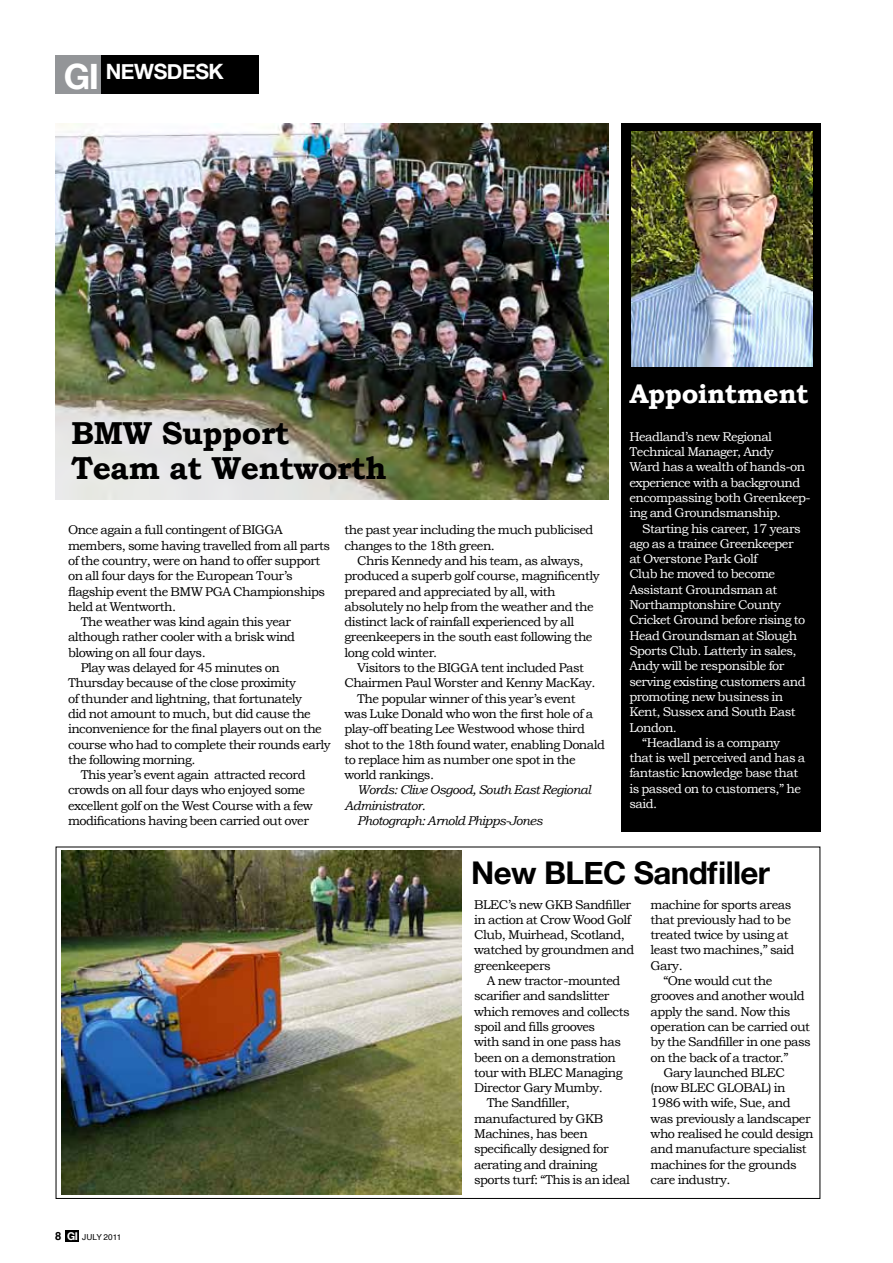
<style>
.page{position:relative;width:893px;height:1263px;background:#fff}
.page>*{position:absolute;margin:0;border:0;box-sizing:border-box;transform-origin:0 0}
.t1{font:700 31.8px/34.3px "Bookman Old Style";letter-spacing:-.02em;color:#000}
.t2{font:700 31.35px "Helvetica Neue";letter-spacing:-.02em;color:#000}
.t3{font:700 27px "Bookman Old Style";letter-spacing:-.02em;color:#fff}
.t4{font:700 21px "Helvetica Neue";letter-spacing:-.02em;color:#fff}
.t5{font:12.75px/15.3px "Bookman Old Style";letter-spacing:-.04em;color:#000}
.t6{font:12.75px/15.3px "Bookman Old Style";letter-spacing:-.04em;color:#fff}
.t7{font:italic 12.75px "Bookman Old Style";letter-spacing:-.04em;color:#000}
.t8{font:8.25px "Helvetica";color:#000}
.s1{font-size:34.95px}
.s2{font-weight:700;font-size:11.25px}
.s3{font-family:"Helvetica Neue";font-weight:700;font-size:10.8px;color:#fff}
</style>
<div class="page">
<img style="left:55px;top:123px;width:553px;height:377px">
<div style="left:621px;top:123px;width:200px;height:708px;background:#000"></div>
<img style="left:631px;top:132px;width:181px;height:234px">
<img style="left:61px;top:850px;width:401px;height:344px">
<div style="left:59px;top:55px;width:117px;height:39px;background:#000"></div>
<div style="left:150px;top:55px;width:109px;height:39px;background:#000"></div>
<div style="left:55px;top:55px;width:46px;height:39px;background:#939598"></div>
<div style="left:65px;top:1230px;width:14px;height:11px;background:#000"></div>
<h3 class="t4" style="left:64px;top:59px;width:160px"><span class="s1">GI</span> NEWSDESK</h3>
<h3 class="t3" style="left:629px;top:378px;width:181px">Appointment</h3>
<h1 class="t1" style="left:71px;top:416px;width:317px">BMW Support<br>Team at Wentworth</h1>
<p class="t6" style="left:629px;top:429px;width:183px">Headland’s new Regional<br>Technical Manager, Andy<br>Ward has a wealth of hands-on experience with a background encompassing both Greenkeep&shy;ing and Groundsmanship.</p>
<p class="t6" style="left:642px;top:521px;width:160px">Starting his career, 17 years</p>
<p class="t6" style="left:629px;top:536px;width:166px">ago as a trainee Greenkeeper</p>
<p class="t6" style="left:629px;top:551px;width:130px">at Overstone Park Golf</p>
<p class="t6" style="left:629px;top:566px;width:147px">Club he moved to become</p>
<p class="t6" style="left:629px;top:582px;width:149px">Assistant Groundsman at</p>
<p class="t6" style="left:629px;top:597px;width:153px">Northamptonshire County</p>
<p class="t6" style="left:629px;top:612px;width:177px">Cricket Ground before rising to</p>
<p class="t6" style="left:629px;top:628px;width:169px">Head Groundsman at Slough</p>
<p class="t6" style="left:629px;top:643px;width:169px">Sports Club. Latterly in sales,</p>
<p class="t6" style="left:629px;top:658px;width:157px">Andy will be responsible for</p>
<p class="t6" style="left:629px;top:674px;width:178px">serving existing customers and</p>
<p class="t6" style="left:629px;top:689px;width:155px">promoting new business in</p>
<p class="t6" style="left:629px;top:704px;width:168px">Kent, Sussex and South East</p>
<p class="t6" style="left:629px;top:719px;width:49px">London.</p>
<p class="t6" style="left:642px;top:735px;width:140px">“Headland is a company</p>
<p class="t6" style="left:629px;top:750px;width:177px">that is well perceived and has a</p>
<p class="t6" style="left:629px;top:765px;width:170px">fantastic knowledge base that</p>
<p class="t6" style="left:629px;top:781px;width:173px">is passed on to customers,” he</p>
<p class="t6" style="left:629px;top:796px;width:29px">said.</p>
<p class="t5" style="left:68px;top:522px;width:216px">Once again a full contingent of BIGGA</p>
<p class="t5" style="left:68px;top:538px;width:264px">members, some having travelled from all parts</p>
<p class="t5" style="left:68px;top:553px;width:254px">of the country, were on hand to offer support</p>
<p class="t5" style="left:68px;top:568px;width:226px">on all four days for the European Tour’s</p>
<p class="t5" style="left:68px;top:583px;width:259px">flagship event the BMW PGA Championships</p>
<p class="t5" style="left:68px;top:599px;width:110px">held at Wentworth.</p>
<p class="t5" style="left:81px;top:614px;width:212px">The weather was kind again this year</p>
<p class="t5" style="left:68px;top:629px;width:229px">although rather cooler with a brisk wind</p>
<p class="t5" style="left:68px;top:645px;width:139px">blowing on all four days.</p>
<p class="t5" style="left:81px;top:660px;width:201px">Play was delayed for 45 minutes on</p>
<p class="t5" style="left:68px;top:675px;width:230px">Thursday because of the close proximity</p>
<p class="t5" style="left:68px;top:691px;width:236px">of thunder and lightning, that fortunately</p>
<p class="t5" style="left:68px;top:706px;width:244px">did not amount to much, but did cause the</p>
<p class="t5" style="left:68px;top:721px;width:255px">inconvenience for the final players out on the</p>
<p class="t5" style="left:68px;top:736px;width:264px">course who had to complete their rounds early</p>
<p class="t5" style="left:68px;top:752px;width:129px">the following morning.</p>
<p class="t5" style="left:81px;top:767px;width:226px">This year’s event again attracted record</p>
<p class="t5" style="left:68px;top:782px;width:239px">crowds on all four days who enjoyed some</p>
<p class="t5" style="left:68px;top:798px;width:246px">excellent golf on the West Course with a few</p>
<p class="t5" style="left:68px;top:813px;width:242px">modifications having been carried out over</p>
<p class="t5" style="left:344px;top:522px;width:251px">the past year including the much publicised changes to the 18th green.</p>
<p class="t5" style="left:344px;top:553px;width:257px;text-indent:13px">Chris Kennedy and his team, as always, produced a superb golf course, magnificently prepared and appreciated by all, with absolutely no help from the weather and the distinct lack of rainfall experienced by all greenkeepers in the south east following the long cold winter.</p>
<p class="t5" style="left:357px;top:660px;width:228px">Visitors to the BIGGA tent included Past</p>
<p class="t5" style="left:344px;top:675px;width:253px">Chairmen Paul Worster and Kenny MacKay.</p>
<p class="t5" style="left:357px;top:691px;width:220px">The popular winner of this year’s event</p>
<p class="t5" style="left:344px;top:706px;width:250px">was Luke Donald who won the first hole of a</p>
<p class="t5" style="left:344px;top:721px;width:242px">play-off beating Lee Westwood whose third</p>
<p class="t5" style="left:344px;top:736px;width:262px">shot to the 18th found water, enabling Donald</p>
<p class="t5" style="left:344px;top:752px;width:233px">to replace him as number one spot in the</p>
<p class="t5" style="left:344px;top:767px;width:91px">world rankings.</p>
<p class="t7" style="left:357px;top:783px;width:235px">Words: Clive Osgood, South East Regional</p>
<p class="t7" style="left:344px;top:798px;width:83px">Administrator.</p>
<p class="t7" style="left:357px;top:813px;width:187px">Photograph: Arnold Phipps-Jones</p>
<h2 class="t2" style="left:471px;top:854px;width:300px">New BLEC Sandfiller</h2>
<p class="t8" style="left:55px;top:1231px;width:67px"><span class="s2">8</span> <span class="s3">GI</span> JULY 2011</p>
<p class="t5" style="left:474px;top:896px;width:162px">BLEC’s new GKB Sandfiller in action at Crow Wood Golf<br>Club, Muirhead, Scotland, watched by groundmen and greenkeepers</p>
<p class="t5" style="left:487px;top:973px;width:135px">A new tractor-mounted</p>
<p class="t5" style="left:474px;top:988px;width:137px">scarifier and sandslitter</p>
<p class="t5" style="left:474px;top:1004px;width:157px">which removes and collects</p>
<p class="t5" style="left:474px;top:1019px;width:123px">spoil and fills grooves</p>
<p class="t5" style="left:474px;top:1034px;width:148px">with sand in one pass has</p>
<p class="t5" style="left:474px;top:1049px;width:143px">been on a demonstration</p>
<p class="t5" style="left:474px;top:1065px;width:150px">tour with BLEC Managing</p>
<p class="t5" style="left:474px;top:1080px;width:130px">Director Gary Mumby.</p>
<p class="t5" style="left:487px;top:1095px;width:84px">The Sandfiller,</p>
<p class="t5" style="left:474px;top:1111px;width:131px">manufactured by GKB</p>
<p class="t5" style="left:474px;top:1126px;width:115px">Machines, has been</p>
<p class="t5" style="left:474px;top:1141px;width:136px">specifically designed for</p>
<p class="t5" style="left:474px;top:1157px;width:125px">aerating and draining</p>
<p class="t5" style="left:474px;top:1172px;width:157px">sports turf: “This is an ideal</p>
<p class="t5" style="left:651px;top:896px;width:142px">machine for sports areas</p>
<p class="t5" style="left:651px;top:912px;width:142px">that previously had to be</p>
<p class="t5" style="left:651px;top:927px;width:140px">treated twice by using at</p>
<p class="t5" style="left:651px;top:942px;width:145px">least two machines,” said</p>
<p class="t5" style="left:651px;top:958px;width:34px">Gary.</p>
<p class="t5" style="left:663px;top:973px;width:110px">“One would cut the</p>
<p class="t5" style="left:651px;top:988px;width:155px">grooves and another would</p>
<p class="t5" style="left:651px;top:1004px;width:141px">apply the sand. Now this</p>
<p class="t5" style="left:651px;top:1019px;width:161px">operation can be carried out</p>
<p class="t5" style="left:651px;top:1034px;width:162px">by the Sandfiller in one pass</p>
<p class="t5" style="left:651px;top:1049px;width:139px">on the back of a tractor.”</p>
<p class="t5" style="left:663px;top:1065px;width:123px">Gary launched BLEC</p>
<p class="t5" style="left:651px;top:1080px;width:136px">(now BLEC GLOBAL) in</p>
<p class="t5" style="left:651px;top:1095px;width:142px">1986 with wife, Sue, and</p>
<p class="t5" style="left:651px;top:1111px;width:162px">was previously a landscaper</p>
<p class="t5" style="left:651px;top:1126px;width:164px">who realised he could design</p>
<p class="t5" style="left:651px;top:1141px;width:158px">and manufacture specialist</p>
<p class="t5" style="left:651px;top:1157px;width:148px">machines for the grounds</p>
<p class="t5" style="left:651px;top:1172px;width:81px">care industry.</p>
</div>
